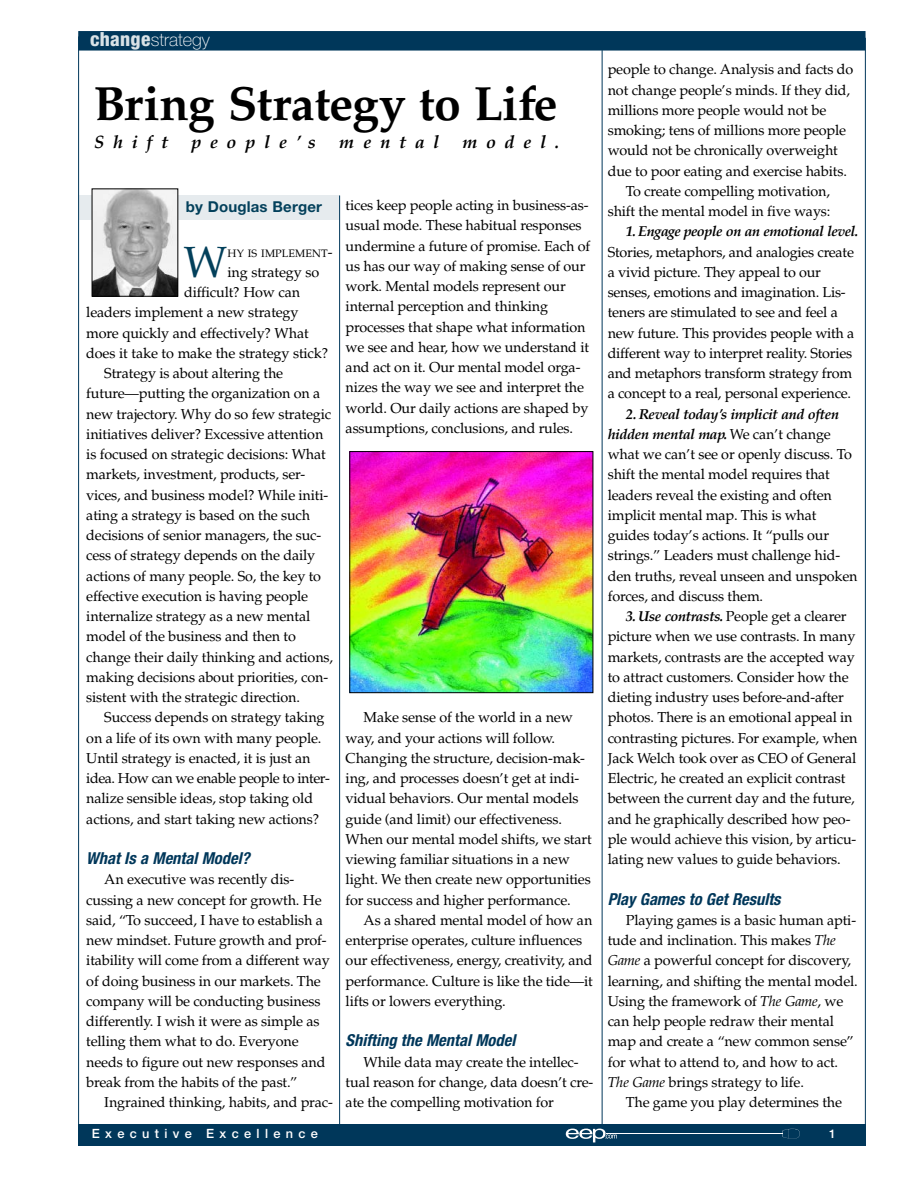
<style>
.page{position:relative;width:918px;height:1188px;background:#fff}
.page>*{position:absolute;margin:0;border:0;box-sizing:border-box;transform-origin:0 0}
.t1{font:700 48px "Palatino";letter-spacing:-.015em;color:#000}
.t2{font:43.5px "Palatino";color:#03405b}
.t3{font:italic 700 18px "Palatino";letter-spacing:.48em;color:#000}
.t4{font:100 18px "Helvetica Neue";color:#fff}
.t5{font:italic 700 condensed 16.5px "Helvetica Neue";color:#00375a}
.t6{font:700 15px "Helvetica Neue";letter-spacing:.01em;color:#03405b}
.t7{font:14.4px/20.2px "Palatino";letter-spacing:-.01em;color:#000}
.t8{font:14.4px "Palatino";letter-spacing:-.03em;color:#000}
.t9{font:italic 700 14.4px "Palatino";letter-spacing:-.045em;color:#000}
.t10{font:500 12.75px "Helvetica Neue";letter-spacing:.415em;color:#fff}
.t11{font:500 12px "Helvetica Neue";color:#fff}
.t12{font:10.8px "Palatino";letter-spacing:.005em;color:#000}
.s1{font-weight:800;font-stretch:condensed;font-size:19.5px;color:#d9e2e6}
.s2{font-size:14.4px}
.s3{font-weight:700;font-style:italic}
.s4{font-style:italic}
</style>
<div class="page">
<div style="left:79px;top:196px;width:260px;height:24px;background:#e6ebee"></div>
<hr style="left:865px;top:38px;width:1px;height:1107px;background:#00375a">
<hr style="left:602px;top:50px;width:1px;height:1077px;background:#00375a">
<img style="left:351px;top:453px;width:240px;height:238px">
<div style="left:349px;top:451px;width:244px;height:242px;border:1px solid #000"></div>
<hr style="left:339px;top:195px;width:1px;height:932px;background:#00375a">
<img style="left:94px;top:191px;width:82px;height:104px">
<div style="left:92px;top:189px;width:86px;height:108px;border:1px solid #000"></div>
<div style="left:79px;top:32px;width:786px;height:18px;background:#00375a"></div>
<div style="left:78px;top:31px;width:788px;height:20px;border:2px solid #00375a"></div>
<div style="left:78px;top:1124px;width:787px;height:21px;background:#00375a"></div>
<svg style="left:566px;top:1129px;width:51px;height:13px"></svg>
<svg style="left:782px;top:1129px;width:18px;height:10px"></svg>
<hr style="left:606px;top:1133px;width:177px;height:1px;background:#fff">
<hr style="left:78px;top:36px;width:1px;height:1109px;background:#00375a">
<p class="t4" style="left:90px;top:33px;width:121px"><span class="s1">change</span>strategy</p>
<h1 class="t1" style="left:94px;top:86px;width:465px">Bring Strategy to Life</h1>
<p class="t3" style="left:94px;top:135px;width:75px">Shift</p>
<p class="t3" style="left:192px;top:135px;width:126px">people’s</p>
<p class="t3" style="left:339px;top:135px;width:102px">mental</p>
<p class="t3" style="left:463px;top:135px;width:98px">model.</p>
<p class="t6" style="left:186px;top:202px;width:138px">by Douglas Berger</p>
<h2 class="t2" style="left:184px;top:245px;width:45px">W</h2>
<p class="t12" style="left:228px;top:249px;width:107px">HY IS IMPLEMENT<span class="s2">-</span></p>
<p class="t7" style="left:227px;top:263px;width:93px">ing strategy so</p>
<p class="t7" style="left:184px;top:284px;width:118px">difficult? How can</p>
<p class="t7" style="left:86px;top:304px;width:214px">leaders implement a new strategy</p>
<p class="t7" style="left:86px;top:324px;width:224px">more quickly and effectively? What</p>
<p class="t7" style="left:86px;top:344px;width:243px">does it take to make the strategy stick?</p>
<p class="t7" style="left:104px;top:365px;width:180px">Strategy is about altering the</p>
<p class="t7" style="left:86px;top:385px;width:236px">future—putting the organization on a</p>
<p class="t7" style="left:86px;top:405px;width:246px">new trajectory. Why do so few strategic</p>
<p class="t7" style="left:86px;top:425px;width:239px">initiatives deliver? Excessive attention</p>
<p class="t7" style="left:86px;top:446px;width:241px">is focused on strategic decisions: What</p>
<p class="t7" style="left:86px;top:466px;width:221px">markets, investment, products, ser-</p>
<p class="t7" style="left:86px;top:486px;width:243px">vices, and business model? While initi-</p>
<p class="t7" style="left:86px;top:506px;width:225px">ating a strategy is based on the such</p>
<p class="t7" style="left:86px;top:527px;width:237px">decisions of senior managers, the suc-</p>
<p class="t7" style="left:86px;top:547px;width:230px">cess of strategy depends on the daily</p>
<p class="t7" style="left:86px;top:567px;width:236px">actions of many people. So, the key to</p>
<p class="t7" style="left:86px;top:587px;width:223px">effective execution is having people</p>
<p class="t7" style="left:86px;top:608px;width:225px">internalize strategy as a new mental</p>
<p class="t7" style="left:86px;top:628px;width:211px">model of the business and then to</p>
<p class="t7" style="left:86px;top:648px;width:248px">change their daily thinking and actions,</p>
<p class="t7" style="left:86px;top:668px;width:243px">making decisions about priorities, con-</p>
<p class="t7" style="left:86px;top:689px;width:215px">sistent with the strategic direction.</p>
<p class="t7" style="left:104px;top:709px;width:222px">Success depends on strategy taking</p>
<p class="t7" style="left:86px;top:729px;width:237px">on a life of its own with many people.</p>
<p class="t7" style="left:86px;top:749px;width:226px">Until strategy is enacted, it is just an</p>
<p class="t8" style="left:86px;top:772px;width:245px">idea. How can we enable people to inter-</p>
<p class="t7" style="left:86px;top:790px;width:228px">nalize sensible ideas, stop taking old</p>
<p class="t7" style="left:86px;top:810px;width:234px">actions, and start taking new actions?</p>
<p class="t5" style="left:86px;top:852px;width:165px">What Is a Mental Model?</p>
<p class="t7" style="left:86px;top:871px;width:245px;text-indent:18px">An executive was recently dis&shy;cussing a new concept for growth. He said, “To succeed, I have to establish a new mindset. Future growth and prof&shy;itability will come from a different way of doing business in our markets. The company will be conducting business differently. I wish it were as simple as telling them what to do. Everyone needs to figure out new responses and break from the habits of the past.”</p>
<p class="t7" style="left:104px;top:1094px;width:230px">Ingrained thinking, habits, and prac-</p>
<p class="t7" style="left:346px;top:197px;width:246px">tices keep people acting in business-as&shy;usual mode. These habitual responses undermine a future of promise. Each of us has our way of making sense of our work. Mental models represent our internal perception and thinking processes that shape what information we see and hear, how we understand it and act on it. Our mental model orga&shy;nizes the way we see and interpret the world. Our daily actions are shaped by assumptions, conclusions, and rules.</p>
<p class="t7" style="left:346px;top:709px;width:248px;text-indent:18px">Make sense of the world in a new way, and your actions will follow.<br>Changing the structure, decision-mak&shy;ing, and processes doesn’t get at indi&shy;vidual behaviors. Our mental models guide (and limit) our effectiveness.<br>When our mental model shifts, we start viewing familiar situations in a new light. We then create new opportunities for success and higher performance.</p>
<p class="t7" style="left:346px;top:911px;width:249px;text-indent:18px">As a shared mental model of how an enterprise operates, culture influences our effectiveness, energy, creativity, and performance. Culture is like the tide—it lifts or lowers everything.</p>
<p class="t5" style="left:346px;top:1034px;width:171px">Shifting the Mental Model</p>
<p class="t7" style="left:346px;top:1053px;width:249px;text-indent:18px">While data may create the intellec&shy;tual reason for change, data doesn’t cre&shy;ate the compelling motivation for</p>
<p class="t7" style="left:608px;top:61px;width:247px">people to change. Analysis and facts do</p>
<p class="t7" style="left:608px;top:81px;width:244px">not change people’s minds. If they did,</p>
<p class="t7" style="left:608px;top:101px;width:220px">millions more people would not be</p>
<p class="t7" style="left:608px;top:122px;width:240px">smoking; tens of millions more people</p>
<p class="t7" style="left:608px;top:142px;width:232px">would not be chronically overweight</p>
<p class="t7" style="left:608px;top:162px;width:241px">due to poor eating and exercise habits.</p>
<p class="t7" style="left:626px;top:182px;width:206px">To create compelling motivation,</p>
<p class="t7" style="left:608px;top:203px;width:224px">shift the mental model in five ways:</p>
<p class="t9" style="left:626px;top:226px;width:234px">1. Engage people on an emotional level.</p>
<p class="t7" style="left:608px;top:243px;width:248px">Stories, metaphors, and analogies create a vivid picture. They appeal to our senses, emotions and imagination. Lis&shy;teners are stimulated to see and feel a new future. This provides people with a different way to interpret reality. Stories and metaphors transform strategy from a concept to a real, personal experience.</p>
<p class="t7" style="left:608px;top:405px;width:251px;text-indent:18px"><span class="s3">2. Reveal today’s implicit and often hidden mental map.</span> We can’t change what we can’t see or openly discuss. To shift the mental model requires that leaders reveal the existing and often implicit mental map. This is what guides today’s actions. It “pulls our strings.” Leaders must challenge hid&shy;den truths, reveal unseen and unspoken forces, and discuss them.</p>
<p class="t7" style="left:608px;top:608px;width:251px;text-indent:18px"><span class="s3">3. Use contrasts.</span> People get a clearer picture when we use contrasts. In many markets, contrasts are the accepted way to attract customers. Consider how the dieting industry uses before-and-after photos. There is an emotional appeal in contrasting pictures. For example, when Jack Welch took over as CEO of General Electric, he created an explicit contrast between the current day and the future, and he graphically described how peo&shy;ple would achieve this vision, by articu&shy;lating new values to guide behaviors.</p>
<p class="t5" style="left:608px;top:893px;width:174px">Play Games to Get Results</p>
<p class="t7" style="left:608px;top:911px;width:252px;text-indent:18px">Playing games is a basic human apti&shy;tude and inclination. This makes <span class="s4">The Game</span> a powerful concept for discovery, learning, and shifting the mental model.<br>Using the framework of <span class="s4">The Game</span>, we can help people redraw their mental map and create a “new common sense” for what to attend to, and how to act.<br><span class="s4">The Game</span> brings strategy to life.</p>
<p class="t7" style="left:626px;top:1094px;width:218px">The game you play determines the</p>
<p class="t10" style="left:92px;top:1129px;width:228px">Executive Excellence</p>
<p class="t11" style="left:829px;top:1129px;width:8px">1</p>
</div>
